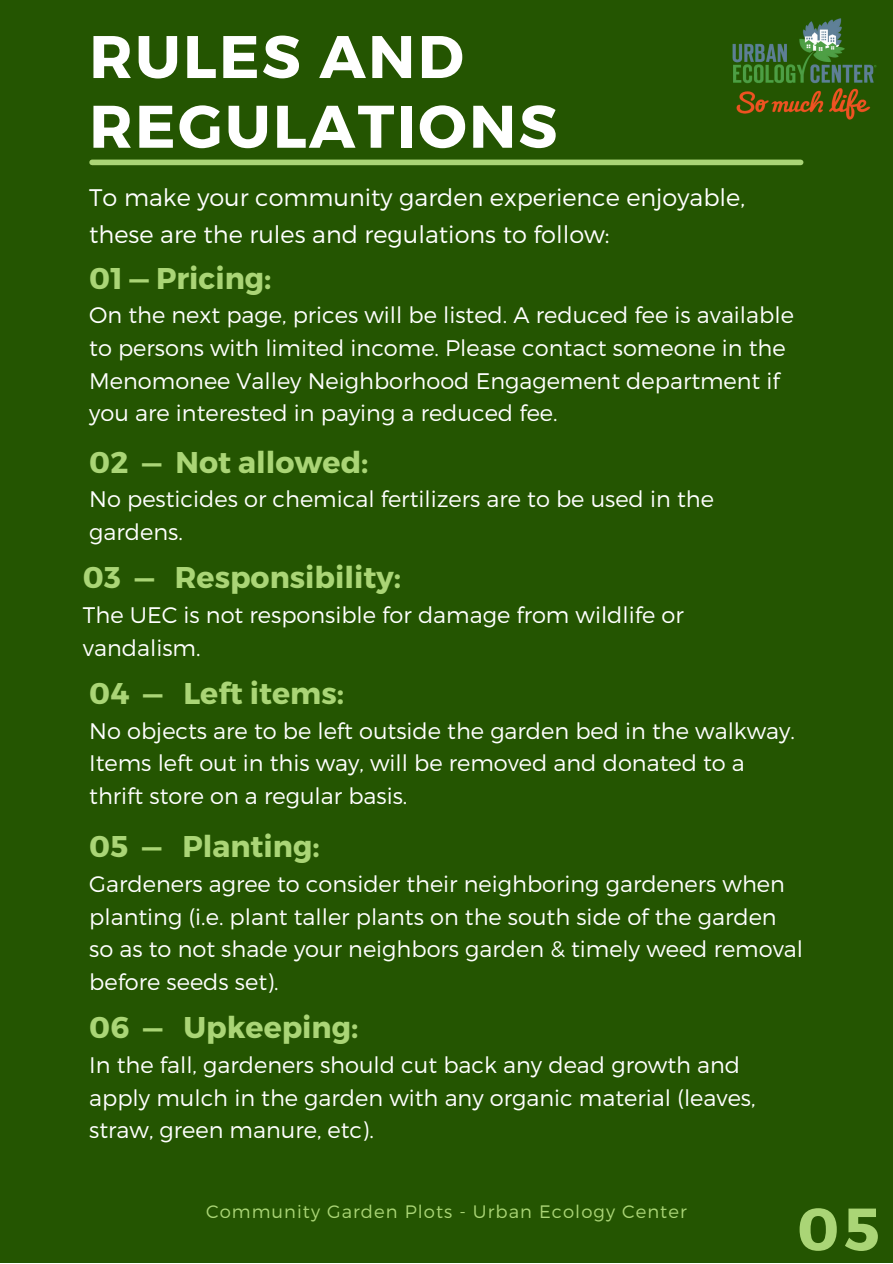
<style>
.page{position:relative;width:893px;height:1264px;background:#fff}
.page>*{position:absolute;margin:0;border:0;box-sizing:border-box;transform-origin:0 0}
.t1{font:700 60px/69.8px "Montserrat";letter-spacing:.04em;color:#fff}
.t2{font:700 60px "Montserrat";color:#aad576}
.t3{font:700 30px "Montserrat";color:#aad576}
.t4{font:300 24px/37px "Montserrat";color:#fff}
.t5{font:300 22.5px/32.5px "Montserrat";color:#fff}
.t6{font:300 18px "Montserrat";letter-spacing:.06em;color:#aad576}
</style>
<div class="page">
<div style="left:0;top:0;width:892px;height:1262px;background:#245501"></div>
<div style="left:92px;top:159px;width:708px;height:6px;background:#aad576"></div>
<img style="left:732px;top:18px;width:144px;height:102px">
<h1 class="t1" style="left:89px;top:19px;width:469px">RULES AND<br>REGULATIONS</h1>
<p class="t4" style="left:89px;top:177px;width:657px">To make your community garden experience enjoyable, these are the rules and regulations to follow:</p>
<h2 class="t3" style="left:89px;top:258px;width:184px">01 — Pricing:</h2>
<p class="t5" style="left:89px;top:298px;width:706px">On the next page, prices will be listed. A reduced fee is available to persons with limited income. Please contact someone in the Menomonee Valley Neighborhood Engagement department if you are interested in paying a reduced fee.</p>
<h2 class="t3" style="left:89px;top:442px;width:281px">02 — Not allowed:</h2>
<p class="t5" style="left:89px;top:482px;width:626px">No pesticides or chemical fertilizers are to be used in the gardens.</p>
<h2 class="t3" style="left:83px;top:558px;width:319px">03 — Responsibility:</h2>
<p class="t5" style="left:83px;top:597px;width:602px">The UEC is not responsible for damage from wildlife or vandalism.</p>
<h2 class="t3" style="left:89px;top:673px;width:256px">04 — Left items:</h2>
<p class="t5" style="left:89px;top:713px;width:707px">No objects are to be left outside the garden bed in the walkway.<br>Items left out in this way, will be removed and donated to a thrift store on a regular basis.</p>
<h2 class="t3" style="left:89px;top:827px;width:232px">05 — Planting:</h2>
<p class="t5" style="left:89px;top:866px;width:715px">Gardeners agree to consider their neighboring gardeners when planting (i.e. plant taller plants on the south side of the garden so as to not shade your neighbors garden &amp; timely weed removal before seeds set).</p>
<h2 class="t3" style="left:89px;top:1008px;width:270px">06 — Upkeeping:</h2>
<p class="t5" style="left:89px;top:1047px;width:667px">In the fall, gardeners should cut back any dead growth and apply mulch in the garden with any organic material (leaves, straw, green manure, etc).</p>
<p class="t6" style="left:206px;top:1199px;width:482px">Community Garden Plots - Urban Ecology Center</p>
<h1 class="t2" style="left:797px;top:1190px;width:84px">05</h1>
</div>
